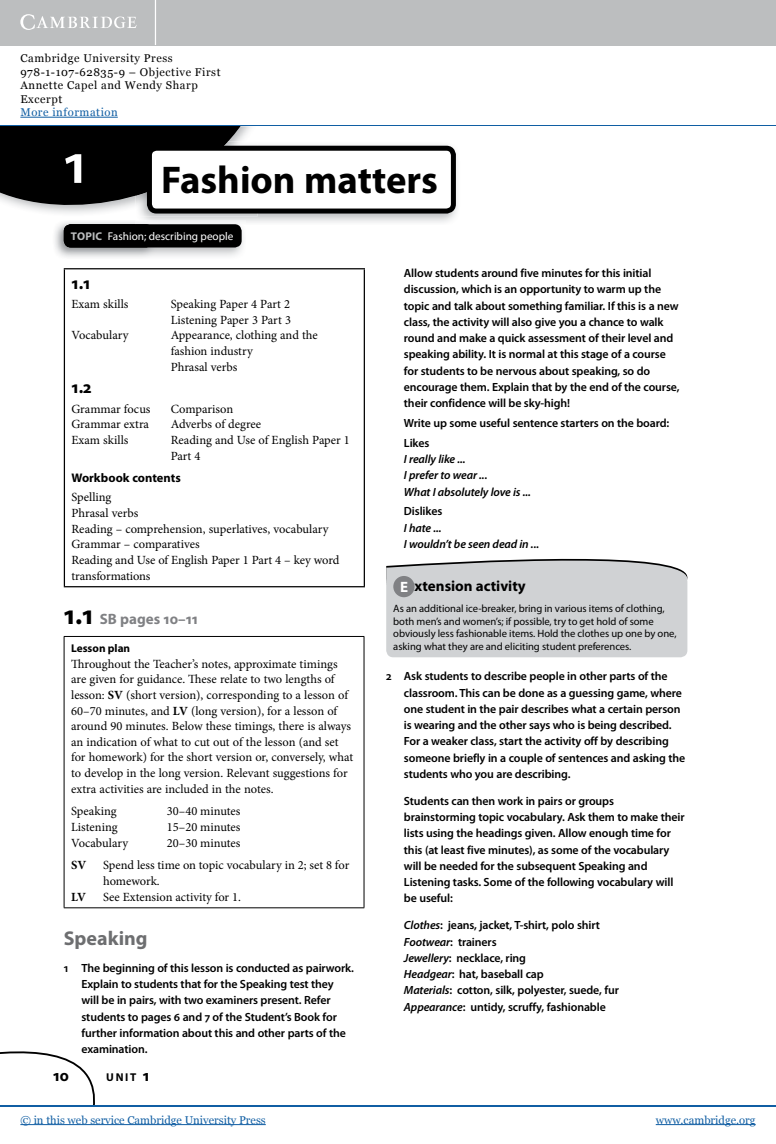
<style>
.page{position:relative;width:776px;height:1144px;background:#fff}
.page>*{position:absolute;margin:0;border:0;box-sizing:border-box;transform-origin:0 0}
.t1{font:600 58.75px "Myriad Pro";color:#fff}
.t2{font:700 38.75px "Myriad Pro";color:#000}
.t3{font:700 20px "Myriad Pro";color:#6d6e70}
.t4{font:700 17.5px "Myriad Pro";color:#000}
.t5{font:700 16.25px "Myriad Pro";color:#000}
.t6{font:700 15px "Myriad Pro";color:#000}
.t7{font:700 15px "Myriad Pro";color:#808184}
.t8{font:12.5px/15.6px "Minion Pro";letter-spacing:-.005em;color:#000}
.t9{font:700 12.5px "Myriad Pro";color:#000}
.t10{font:700 12.5px "Minion Pro";color:#000}
.t11{font:600 11.88px/16.2px "Myriad Pro";letter-spacing:-.01em;color:#000}
.t12{font:italic 600 11.88px/16.2px "Myriad Pro";letter-spacing:-.01em;color:#000}
.t13{font:700 11.38px "Myriad Pro";color:#000}
.t14{font:11.25px/13.4px "Georgia";letter-spacing:.05em;color:#000}
.t15{font:11.25px "Georgia";color:#105ea3}
.t16{font:11.25px "Myriad Pro";color:#fff}
.t17{font:11.25px "Georgia";letter-spacing:.05em;color:#105ea3}
.t18{font:700 11.25px "Myriad Pro";color:#000}
.t19{font:700 11.25px "Myriad Pro";color:#bcbebf}
.t20{font:10.62px/12.5px "Myriad Pro";letter-spacing:-.005em;color:#000}
.s1{font-weight:700;color:#bcbebf}
.s2{font-size:27.5px;color:#000}
.s3{font-weight:700}
.s4{font-size:16.25px}
.s5{color:#fff}
.s6{font-style:italic}
</style>
<div class="page">
<div style="left:0;top:0;width:776px;height:45px;background:#bcbebf"></div>
<hr style="left:155px;top:0;width:1px;height:45px;background:#fff">
<svg style="left:20px;top:14px;width:117px;height:16px"></svg>
<hr style="left:20px;top:117px;width:98px;height:1px;background:#105ea3">
<hr style="left:0;top:125px;width:776px;height:1px;background:#105ea3">
<hr style="left:0;top:1104px;width:776px;height:1px;background:#105ea3">
<hr style="left:20px;top:1124px;width:246px;height:1px;background:#105ea3">
<hr style="left:656px;top:1124px;width:100px;height:1px;background:#105ea3">
<svg style="left:0;top:1051px;width:95px;height:53px"></svg>
<svg style="left:386px;top:558px;width:302px;height:26px"></svg>
<div style="left:386px;top:575px;width:301px;height:82px;background:#d0d2d4;border-radius:7px"></div>
<div style="left:393px;top:576px;width:22px;height:21px;background:#808184;border-radius:50%"></div>
<img style="left:247px;top:145px;width:210px;height:78px">
<div style="left:149px;top:148px;width:304px;height:63px;background:#fff;border-radius:7px"></div>
<div style="left:147px;top:146px;width:309px;height:67px;border:5px solid #000;border-radius:7px"></div>
<hr style="left:64px;top:268px;width:301px;height:1px;background:#000">
<hr style="left:64px;top:269px;width:1px;height:317px;background:#000">
<hr style="left:364px;top:269px;width:1px;height:317px;background:#000">
<hr style="left:64px;top:586px;width:301px;height:1px;background:#000">
<hr style="left:64px;top:636px;width:300px;height:1px;background:#000">
<hr style="left:64px;top:636px;width:1px;height:271px;background:#000">
<hr style="left:364px;top:636px;width:1px;height:271px;background:#000">
<hr style="left:64px;top:907px;width:300px;height:1px;background:#000">
<img style="left:157px;top:226px;width:86px;height:30px">
<img style="left:55px;top:226px;width:102px;height:31px">
<svg style="left:0;top:126px;width:247px;height:100px"></svg>
<div style="left:64px;top:224px;width:178px;height:23px;background:#000;border-radius:7px"></div>
<p class="t14" style="left:20px;top:52px;width:202px">Cambridge University Press<br>978-1-107-62835-9 – Objective First<br>Annette Capel and Wendy Sharp<br>Excerpt</p>
<p class="t17" style="left:20px;top:105px;width:99px">More information</p>
<h1 class="t1" style="left:64px;top:126px;width:24px">1</h1>
<h2 class="t2" style="left:161px;top:154px;width:278px">Fashion matters</h2>
<p class="t16" style="left:96px;top:229px;width:139px"><span class="s1">C</span> Fashion; describing people</p>
<p class="t19" style="left:71px;top:228px;width:35px">TOPI :</p>
<h3 class="t4" style="left:71px;top:271px;width:20px">1.1</h3>
<p class="t8" style="left:71px;top:296px;width:58px">Exam skills</p>
<p class="t8" style="left:171px;top:296px;width:122px">Speaking Paper 4 Part 2<br>Listening Paper 3 Part 3</p>
<p class="t8" style="left:71px;top:327px;width:59px">Vocabulary</p>
<p class="t8" style="left:171px;top:327px;width:149px">Appearance, clothing and the fashion industry<br>Phrasal verbs</p>
<h3 class="t4" style="left:71px;top:376px;width:22px">1.2</h3>
<p class="t8" style="left:71px;top:401px;width:81px">Grammar focus</p>
<p class="t8" style="left:171px;top:401px;width:64px">Comparison</p>
<p class="t8" style="left:71px;top:416px;width:79px">Grammar extra</p>
<p class="t8" style="left:171px;top:416px;width:92px">Adverbs of degree</p>
<p class="t8" style="left:71px;top:432px;width:58px">Exam skills</p>
<p class="t8" style="left:171px;top:432px;width:181px">Reading and Use of English Paper 1<br>Part 4</p>
<p class="t9" style="left:71px;top:470px;width:111px">Workbook contents</p>
<p class="t8" style="left:71px;top:489px;width:269px">Spelling<br>Phrasal verbs<br>Reading – comprehension, superlatives, vocabulary<br>Grammar – comparatives<br>Reading and Use of English Paper 1 Part 4 – key word transformations</p>
<p class="t7" style="left:64px;top:609px;width:136px"><span class="s2">1.1</span> SB pages 10–11</p>
<p class="t18" style="left:71px;top:640px;width:61px">Lesson plan</p>
<p class="t8" style="left:71px;top:655px;width:284px">Throughout the Teacher’s notes, approximate timings are given for guidance. These relate to two lengths of lesson: <span class="s3">SV</span> (short version), corresponding to a lesson of 60–70 minutes, and <span class="s3">LV</span> (long version), for a lesson of around 90 minutes. Below these timings, there is always an indication of what to cut out of the lesson (and set for homework) for the short version or, conversely, what to develop in the long version. Relevant suggestions for extra activities are included in the notes.</p>
<p class="t8" style="left:71px;top:803px;width:47px">Speaking</p>
<p class="t8" style="left:167px;top:803px;width:75px">30–40 minutes</p>
<p class="t8" style="left:71px;top:819px;width:48px">Listening</p>
<p class="t8" style="left:167px;top:819px;width:75px">15–20 minutes</p>
<p class="t8" style="left:71px;top:834px;width:59px">Vocabulary</p>
<p class="t8" style="left:167px;top:834px;width:75px">20–30 minutes</p>
<p class="t10" style="left:71px;top:856px;width:17px">SV</p>
<p class="t8" style="left:103px;top:857px;width:248px">Spend less time on topic vocabulary in 2; set 8 for homework.</p>
<p class="t10" style="left:71px;top:887px;width:16px">LV</p>
<p class="t8" style="left:103px;top:888px;width:139px">See Extension activity for 1.</p>
<h3 class="t3" style="left:64px;top:924px;width:85px">Speaking</h3>
<p class="t11" style="left:81px;top:959px;width:274px;text-indent:-18px">1 The beginning of this lesson is conducted as pairwork.<br>Explain to students that for the Speaking test they will be in pairs, with two examiners present. Refer students to pages 6 and 7 of the Student’s Book for further information about this and other parts of the examination.</p>
<h3 class="t5" style="left:53px;top:1064px;width:17px">10</h3>
<p class="t13" style="left:106px;top:1069px;width:45px">unit <span class="s4">1</span></p>
<p class="t11" style="left:404px;top:264px;width:277px">Allow students around five minutes for this initial discussion, which is an opportunity to warm up the topic and talk about something familiar. If this is a new class, the activity will also give you a chance to walk round and make a quick assessment of their level and speaking ability. It is normal at this stage of a course for students to be nervous about speaking, so do encourage them. Explain that by the end of the course, their confidence will be sky-high!</p>
<p class="t11" style="left:404px;top:412px;width:267px;line-height:19.8px">Write up some useful sentence starters on the board:<br>Likes</p>
<p class="t12" style="left:404px;top:450px;width:129px">I really like ...<br>I prefer to wear ...<br>What I absolutely love is ...</p>
<p class="t11" style="left:404px;top:503px;width:40px">Dislikes</p>
<p class="t12" style="left:404px;top:519px;width:137px">I hate ...<br>I wouldn’t be seen dead in ...</p>
<p class="t6" style="left:400px;top:576px;width:127px"><span class="s5">E</span> xtension activity</p>
<p class="t20" style="left:393px;top:602px;width:285px">As an additional ice-breaker, bring in various items of clothing, both men’s and women’s; if possible, try to get hold of some obviously less fashionable items. Hold the clothes up one by one, asking what they are and eliciting student preferences.</p>
<p class="t11" style="left:404px;top:668px;width:283px;text-indent:-18px">2 Ask students to describe people in other parts of the classroom. This can be done as a guessing game, where one student in the pair describes what a certain person is wearing and the other says who is being described.<br>For a weaker class, start the activity off by describing someone briefly in a couple of sentences and asking the students who you are describing.</p>
<p class="t11" style="left:404px;top:792px;width:282px">Students can then work in pairs or groups brainstorming topic vocabulary. Ask them to make their lists using the headings given. Allow enough time for this (at least five minutes), as some of the vocabulary will be needed for the subsequent Speaking and Listening tasks. Some of the following vocabulary will be useful:</p>
<p class="t11" style="left:404px;top:916px;width:216px"><span class="s6">Clothes</span>: jeans, jacket, T-shirt, polo shirt <span class="s6">Footwear</span>: trainers<br><span class="s6">Jewellery</span>: necklace, ring<br><span class="s6">Headgear</span>: hat, baseball cap<br><span class="s6">Materials</span>: cotton, silk, polyester, suede, fur <span class="s6">Appearance</span>: untidy, scruffy, fashionable</p>
<p class="t15" style="left:20px;top:1112px;width:247px">© in this web service Cambridge University Press</p>
<p class="t15" style="left:656px;top:1112px;width:101px">www.cambridge.org</p>
</div>
